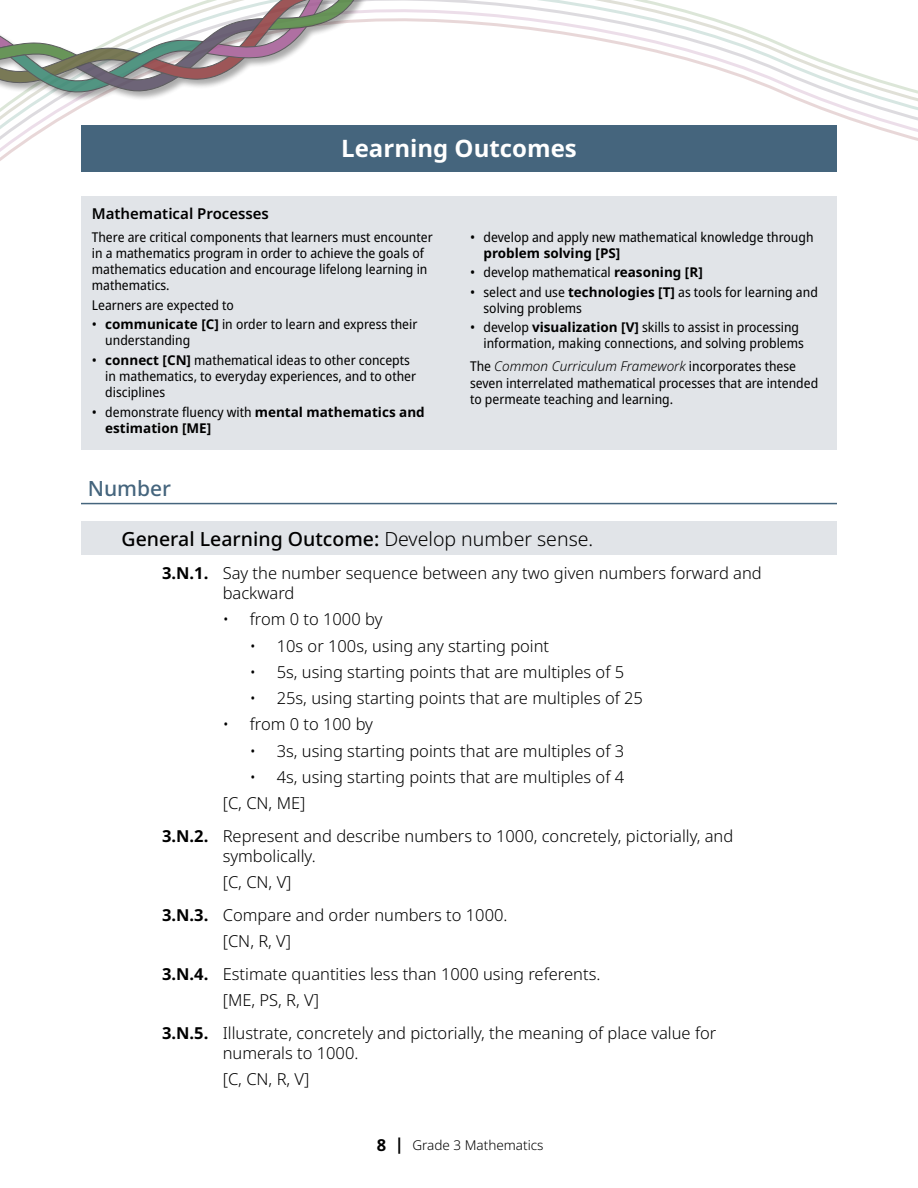
<style>
.page{position:relative;width:918px;height:1188px;background:#fff}
.page>*{position:absolute;margin:0;border:0;box-sizing:border-box;transform-origin:0 0}
.H2_White{font:700 24px "Noto Sans";color:#fff}
.Header_Outcomes{font:500 21px "Noto Sans";color:#45657d}
.GLO{font:500 19.5px "Noto Sans";color:#000}
.Learning_Outcome{font:300 16.5px/19.8px "Noto Sans";color:#000}
.Learning_Outcome_End{font:300 16.5px "Noto Sans";color:#000}
.Legend_Title{font:600 15px "Noto Sans";color:#000}
.Legend_Bullet{font:semi-condensed 13.5px/16.2px "Noto Sans";color:#000}
.Legend_Text{font:semi-condensed 13.5px/16.2px "Noto Sans";color:#000}
.Legend_Bullet-2{font:700 13.5px/16.2px "Noto Sans";color:#000}
.t1{font:300 13.5px "Noto Sans";color:#000}
.s1{font-weight:700;font-stretch:normal}
.s2{font-weight:400;font-stretch:semi-condensed}
.s3{font-weight:300;font-style:italic;font-stretch:normal}
.s4{font-weight:300}
.s5{font-weight:700}
.s6{font-weight:700;font-size:16.5px}
</style>
<div class="page">
<svg style="left:0;top:0;width:918px;height:172px"></svg>
<div style="left:0;top:0;width:515px;height:102px;background:#000;opacity:.4"></div>
<svg style="left:0;top:0;width:407px;height:96px"></svg>
<div style="left:81px;top:125px;width:756px;height:46px;background:#45657d"></div>
<hr style="left:81px;top:503px;width:756px;height:1px;background:#45657d">
<div style="left:81px;top:522px;width:756px;height:33px;background:#e1e4e8"></div>
<div style="left:81px;top:196px;width:756px;height:253px;background:#e1e4e8"></div>
<h2 class="H2_White" style="left:341px;top:132px;width:237px">Learning Outcomes</h2>
<p class="Legend_Title" style="left:92px;top:203px;width:179px">Mathematical Processes</p>
<p class="Legend_Text" style="left:92px;top:229px;width:342px">There are critical components that learners must encounter in a mathematics program in order to achieve the goals of mathematics education and encourage lifelong learning in mathematics.</p>
<p class="Legend_Text" style="left:92px;top:297px;width:144px">Learners are expected to</p>
<p class="Legend_Bullet" style="left:105px;top:316px;width:314px;text-indent:-13px">• <span class="s1">communicate [C]</span> in order to learn and express their understanding</p>
<p class="Legend_Bullet" style="left:105px;top:352px;width:312px;text-indent:-13px">• <span class="s1">connect [CN]</span> mathematical ideas to other concepts in mathematics, to everyday experiences, and to other disciplines</p>
<p class="Legend_Bullet-2" style="left:105px;top:404px;width:321px;text-indent:-13px"><span class="s2">• demonstrate fluency with</span> mental mathematics and estimation [ME]</p>
<p class="Legend_Bullet" style="left:484px;top:229px;width:332px;text-indent:-14px">• develop and apply new mathematical knowledge through <span class="s1">problem solving [PS]</span></p>
<p class="Legend_Bullet" style="left:470px;top:265px;width:234px">• develop mathematical <span class="s1">reasoning [R]</span></p>
<p class="Legend_Bullet" style="left:484px;top:284px;width:336px;text-indent:-14px">• select and use <span class="s1">technologies [T]</span> as tools for learning and solving problems</p>
<p class="Legend_Bullet" style="left:484px;top:320px;width:322px;text-indent:-14px">• develop <span class="s1">visualization [V]</span> skills to assist in processing information, making connections, and solving problems</p>
<p class="Legend_Text" style="left:470px;top:359px;width:350px">The <span class="s3">Common Curriculum Framework</span> incorporates these seven interrelated mathematical processes that are intended to permeate teaching and learning.</p>
<h3 class="Header_Outcomes" style="left:88px;top:474px;width:85px">Number</h3>
<h4 class="GLO" style="left:122px;top:525px;width:473px">General Learning Outcome: <span class="s4">Develop number sense.</span></h4>
<p class="Learning_Outcome" style="left:223px;top:564px;width:541px;text-indent:-61px"><span class="s5">3.N.1.</span> Say the number sequence between any two given numbers forward and backward</p>
<p class="Learning_Outcome" style="left:223px;top:610px;width:161px">• from 0 to 1000 by</p>
<p class="Learning_Outcome" style="left:250px;top:636px;width:301px">• 10s or 100s, using any starting point</p>
<p class="Learning_Outcome" style="left:250px;top:662px;width:376px">• 5s, using starting points that are multiples of 5</p>
<p class="Learning_Outcome" style="left:250px;top:689px;width:395px">• 25s, using starting points that are multiples of 25</p>
<p class="Learning_Outcome" style="left:223px;top:715px;width:152px">• from 0 to 100 by</p>
<p class="Learning_Outcome" style="left:250px;top:741px;width:376px">• 3s, using starting points that are multiples of 3</p>
<p class="Learning_Outcome" style="left:250px;top:768px;width:376px">• 4s, using starting points that are multiples of 4</p>
<p class="Learning_Outcome_End" style="left:223px;top:792px;width:84px">[C, CN, ME]</p>
<p class="Learning_Outcome" style="left:223px;top:827px;width:512px;text-indent:-61px"><span class="s5">3.N.2.</span> Represent and describe numbers to 1000, concretely, pictorially, and symbolically.</p>
<p class="Learning_Outcome_End" style="left:223px;top:871px;width:70px">[C, CN, V]</p>
<p class="Learning_Outcome" style="left:162px;top:905px;width:347px"><span class="s5">3.N.3.</span> Compare and order numbers to 1000.</p>
<p class="Learning_Outcome_End" style="left:223px;top:930px;width:70px">[CN, R, V]</p>
<p class="Learning_Outcome" style="left:162px;top:964px;width:440px"><span class="s5">3.N.4.</span> Estimate quantities less than 1000 using referents.</p>
<p class="Learning_Outcome_End" style="left:223px;top:989px;width:98px">[ME, PS, R, V]</p>
<p class="Learning_Outcome" style="left:223px;top:1023px;width:495px;text-indent:-61px"><span class="s5">3.N.5.</span> Illustrate, concretely and pictorially, the meaning of place value for numerals to 1000.</p>
<p class="Learning_Outcome_End" style="left:223px;top:1067px;width:88px">[C, CN, R, V]</p>
<p class="t1" style="left:377px;top:1135px;width:168px"><span class="s6">8 |</span> Grade 3 Mathematics</p>
</div>
